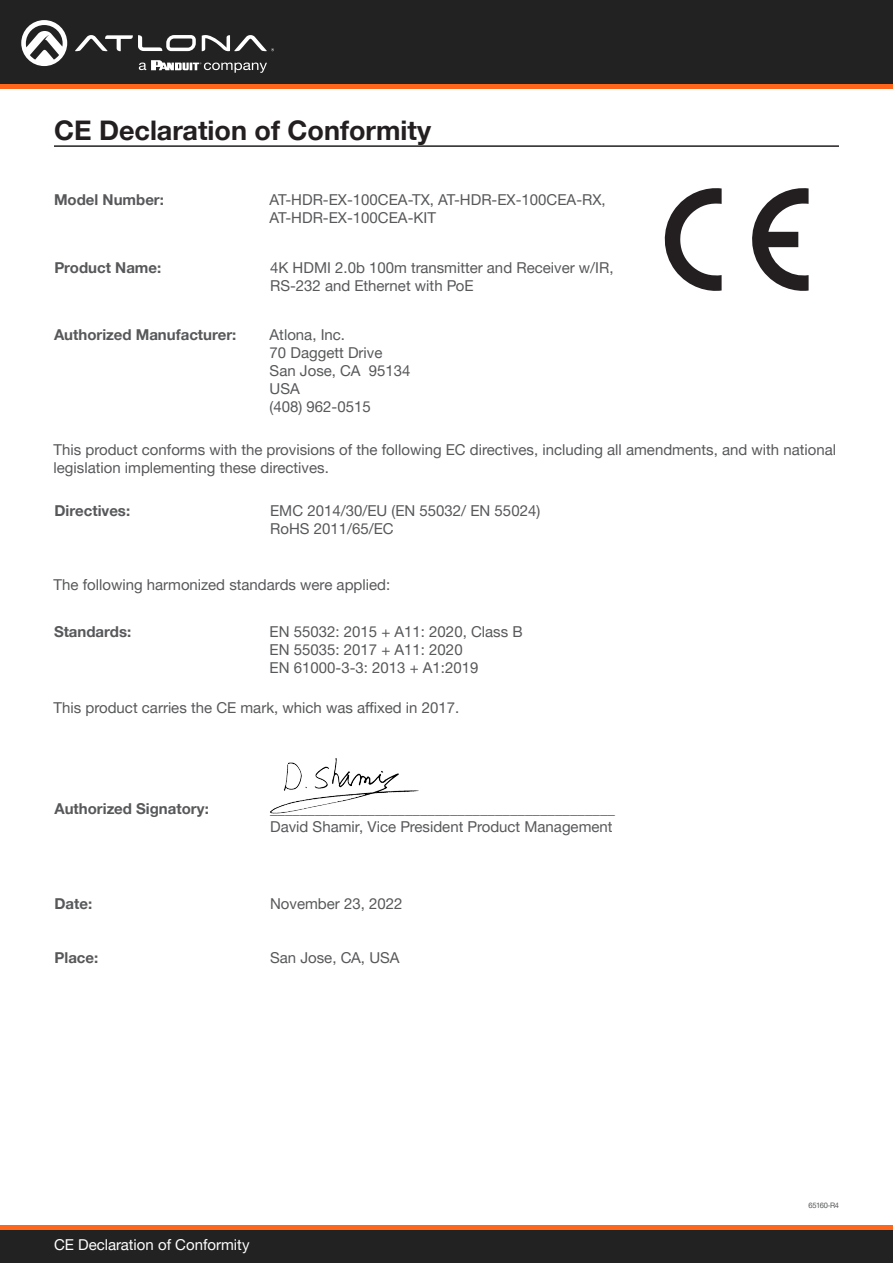
<style>
.page{position:relative;width:893px;height:1263px;background:#fff}
.page>*{position:absolute;margin:0;border:0;box-sizing:border-box;transform-origin:0 0}
.Section_Header{font:700 27px "Helvetica Neue LTW1 G";color:#231f20}
.General_Text{font:15px/18px "Helvetica Neue LTW1 G";color:#57585a}
.Unit_Command_Descrip{font:15px/18px "Helvetica Neue LTW1 G";color:#57585a}
.Unit_Commands{font:700 15px "Helvetica Neue LTW1 G";color:#57585a}
.t1{font:15px "Helvetica Neue LTW1 G";color:#fff}
.Product_Type_First_P{font:7.5px "Helvetica Neue LTW1 G";letter-spacing:-.05em;color:#57585a}
</style>
<div class="page">
<div style="left:0;top:1227px;width:893px;height:36px;background:#222"></div>
<hr style="left:0;top:1225px;width:893px;height:4px;background:#ff661c">
<div style="left:0;top:0;width:893px;height:84px;background:#222"></div>
<hr style="left:0;top:84px;width:893px;height:4px;background:#ff661c">
<svg style="left:75px;top:35px;width:121px;height:16px"></svg>
<svg style="left:202px;top:35px;width:72px;height:16px"></svg>
<svg style="left:21px;top:20px;width:46px;height:46px"></svg>
<svg style="left:139px;top:60px;width:128px;height:13px"></svg>
<hr style="left:54px;top:145px;width:785px;height:2px;background:#231f20">
<svg style="left:752px;top:188px;width:57px;height:103px"></svg>
<svg style="left:664px;top:188px;width:58px;height:103px"></svg>
<img style="left:270px;top:758px;width:148px;height:56px">
<p class="Section_Header" style="left:54px;top:114px;width:378px">CE Declaration of Conformity</p>
<p class="Unit_Commands" style="left:54px;top:191px;width:111px">Model Number:</p>
<p class="General_Text" style="left:270px;top:191px;width:338px">AT-HDR-EX-100CEA-TX, AT-HDR-EX-100CEA-RX,<br>AT-HDR-EX-100CEA-KIT</p>
<p class="Unit_Commands" style="left:54px;top:258px;width:108px">Product Name:</p>
<p class="General_Text" style="left:270px;top:258px;width:345px">4K HDMI 2.0b 100m transmitter and Receiver w/IR,<br>RS-232 and Ethernet with PoE</p>
<p class="Unit_Commands" style="left:54px;top:326px;width:184px">Authorized Manufacturer:</p>
<p class="General_Text" style="left:270px;top:326px;width:77px">Atlona, Inc.</p>
<p class="General_Text" style="left:270px;top:344px;width:114px">70 Daggett Drive</p>
<p class="General_Text" style="left:270px;top:362px;width:142px">San Jose, CA 95134</p>
<p class="General_Text" style="left:270px;top:380px;width:32px">USA</p>
<p class="General_Text" style="left:270px;top:398px;width:103px">(408) 962-0515</p>
<p class="Unit_Command_Descrip" style="left:54px;top:441px;width:784px">This product conforms with the provisions of the following EC directives, including all amendments, and with national legislation implementing these directives.</p>
<p class="Unit_Commands" style="left:54px;top:501px;width:77px">Directives:</p>
<p class="General_Text" style="left:270px;top:501px;width:272px">EMC 2014/30/EU (EN 55032/ EN 55024)</p>
<p class="Unit_Command_Descrip" style="left:270px;top:519px;width:125px">RoHS 2011/65/EC</p>
<p class="Unit_Command_Descrip" style="left:54px;top:576px;width:338px">The following harmonized standards were applied:</p>
<p class="Unit_Commands" style="left:54px;top:623px;width:79px">Standards:</p>
<p class="General_Text" style="left:270px;top:623px;width:255px">EN 55032: 2015 + A11: 2020, Class B</p>
<p class="General_Text" style="left:270px;top:641px;width:195px">EN 55035: 2017 + A11: 2020</p>
<p class="General_Text" style="left:270px;top:659px;width:210px">EN 61000-3-3: 2013 + A1:2019</p>
<p class="Unit_Command_Descrip" style="left:54px;top:699px;width:407px">This product carries the CE mark, which was affixed in 2017.</p>
<p class="Unit_Commands" style="left:54px;top:800px;width:156px">Authorized Signatory:</p>
<p class="General_Text" style="left:270px;top:800px;width:347px">______________________________________________</p>
<p class="General_Text" style="left:270px;top:818px;width:344px">David Shamir, Vice President Product Management</p>
<p class="Unit_Commands" style="left:54px;top:894px;width:39px">Date:</p>
<p class="General_Text" style="left:270px;top:894px;width:134px">November 23, 2022</p>
<p class="Unit_Commands" style="left:54px;top:948px;width:45px">Place:</p>
<p class="General_Text" style="left:270px;top:948px;width:131px">San Jose, CA, USA</p>
<p class="t1" style="left:54px;top:1235px;width:197px">CE Declaration of Conformity</p>
<p class="Product_Type_First_P" style="left:808px;top:1200px;width:32px">65160-R4</p>
</div>
